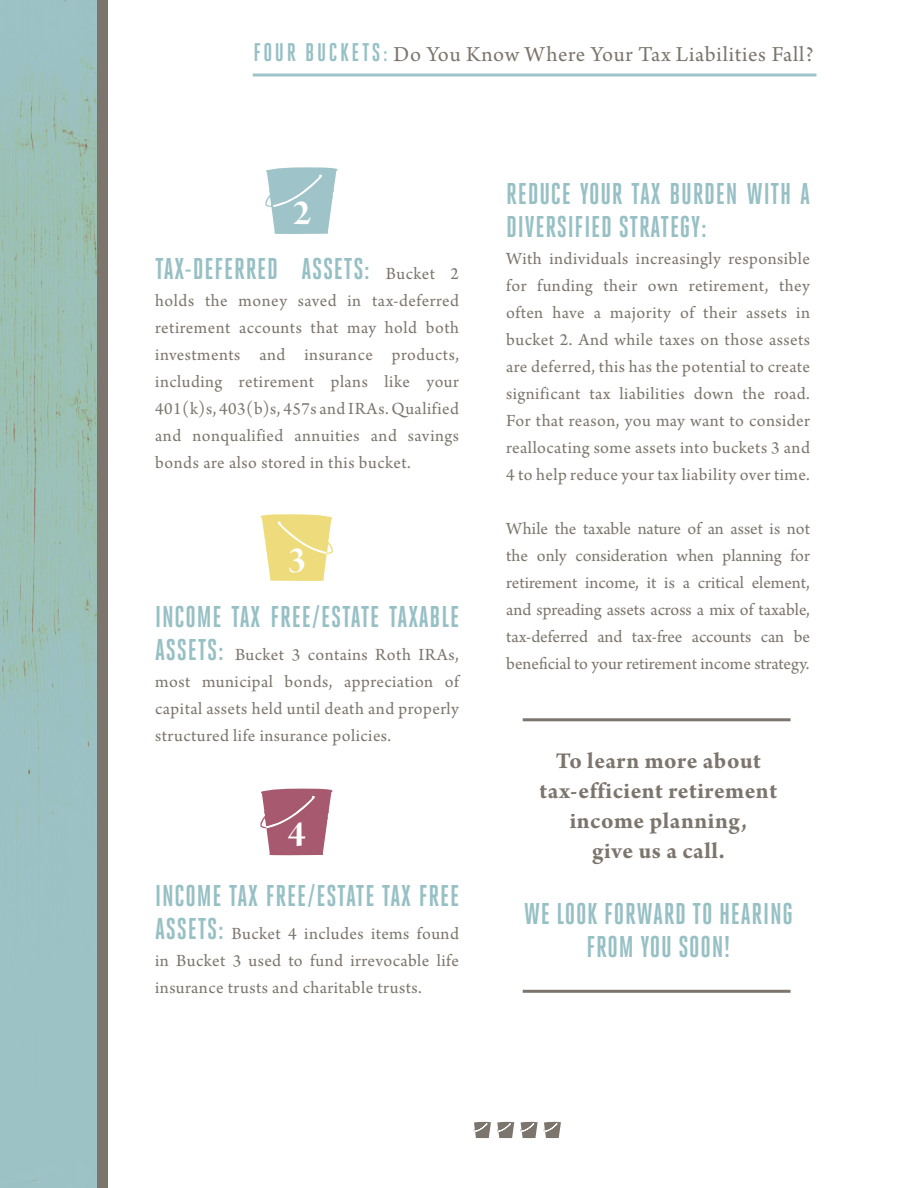
<style>
.page{position:relative;width:918px;height:1188px;background:#fff}
.page>*{position:absolute;margin:0;border:0;box-sizing:border-box;transform-origin:0 0}
.t1{font:38.25px "Arno Pro Bold Display";color:#fff}
.t2{font:700 30px/33px "Heroic Condensed";letter-spacing:.025em;color:#97c0c5}
.t3{font:700 24px/30px "Arno Pro";letter-spacing:.02em;color:#7c756d;text-align:center}
.t4{font:22.5px "Arno Pro";letter-spacing:.03em;color:#7c756d}
.t5{font:18px/27px "Arno Pro";letter-spacing:.025em;color:#7c756d;text-align:justify}
.s1{font-family:"Heroic Condensed";font-weight:700;font-size:25.5px;color:#97c0c5}
.s2{font-family:"Heroic Condensed";font-weight:700;font-size:24px;color:#97c0c5}
.s3{font-family:"Arno Pro";font-weight:400;font-size:18px;color:#7c756d}
.s4{font-family:"Heroic Condensed";font-weight:700;font-size:30px;color:#97c0c5}
</style>
<div class="page">
<svg style="left:0;top:0;width:97px;height:1188px;background:#9bc0bc"></svg>
<div style="left:97px;top:0;width:11px;height:1188px;background:#7c756d"></div>
<svg style="left:265px;top:167px;width:73px;height:67px"></svg>
<svg style="left:260px;top:514px;width:73px;height:67px"></svg>
<svg style="left:260px;top:788px;width:73px;height:68px"></svg>
<hr style="left:523px;top:990px;width:268px;height:3px;background:#7c756d">
<hr style="left:523px;top:718px;width:268px;height:3px;background:#7c756d">
<hr style="left:253px;top:74px;width:563px;height:2px;background:#97c0c5">
<svg style="left:473px;top:1122px;width:88px;height:16px"></svg>
<p class="t4" style="left:253px;top:41px;width:562px"><span class="s1">FOUR BUCKETS</span><span class="s2">:</span> Do You Know Where Your Tax Liabilities Fall?</p>
<h1 class="t1" style="left:293px;top:191px;width:20px">2</h1>
<h2 class="t2" style="left:155px;top:252px;width:305px">TAX-DEFERRED ASSETS: <span class="s3">Bucket 2</span></h2>
<p class="t5" style="left:155px;top:288px;width:305px">holds the money saved in tax-deferred retirement accounts that may hold both investments and insurance products, including retirement plans like your 401(k)s, 403(b)s, 457s and IRAs. Qualified and nonqualified annuities and savings bonds are also stored in this bucket.</p>
<h1 class="t1" style="left:288px;top:538px;width:20px">3</h1>
<h2 class="t2" style="left:155px;top:600px;width:306px">INCOME TAX FREE/ESTATE TAXABLE</h2>
<p class="t5" style="left:155px;top:642px;width:305px"><span class="s4">ASSETS:</span> Bucket 3 contains Roth IRAs, most municipal bonds, appreciation of capital assets held until death and properly structured life insurance policies.</p>
<h1 class="t1" style="left:288px;top:813px;width:20px">4</h1>
<h2 class="t2" style="left:155px;top:879px;width:306px">INCOME TAX FREE/ESTATE TAX FREE</h2>
<p class="t5" style="left:155px;top:921px;width:305px"><span class="s4">ASSETS:</span> Bucket 4 includes items found in Bucket 3 used to fund irrevocable life insurance trusts and charitable trusts.</p>
<h2 class="t2" style="left:506px;top:177px;width:305px">REDUCE YOUR TAX BURDEN WITH A<br>DIVERSIFIED STRATEGY:</h2>
<p class="t5" style="left:506px;top:246px;width:305px">With individuals increasingly responsible for funding their own retirement, they often have a majority of their assets in bucket 2. And while taxes on those assets are deferred, this has the potential to create significant tax liabilities down the road.<br>For that reason, you may want to consider reallocating some assets into buckets 3 and 4 to help reduce your tax liability over time.</p>
<p class="t5" style="left:506px;top:516px;width:305px">While the taxable nature of an asset is not the only consideration when planning for retirement income, it is a critical element, and spreading assets across a mix of taxable, tax-deferred and tax-free accounts can be beneficial to your retirement income strategy.</p>
<h3 class="t3" style="left:540px;top:747px;width:239px">To learn more about tax-efficient retirement income planning,<br>give us a call.</h3>
<h2 class="t2" style="left:524px;top:897px;width:271px;text-align:center">WE LOOK FORWARD TO HEARING<br>FROM YOU SOON!</h2>
</div>
